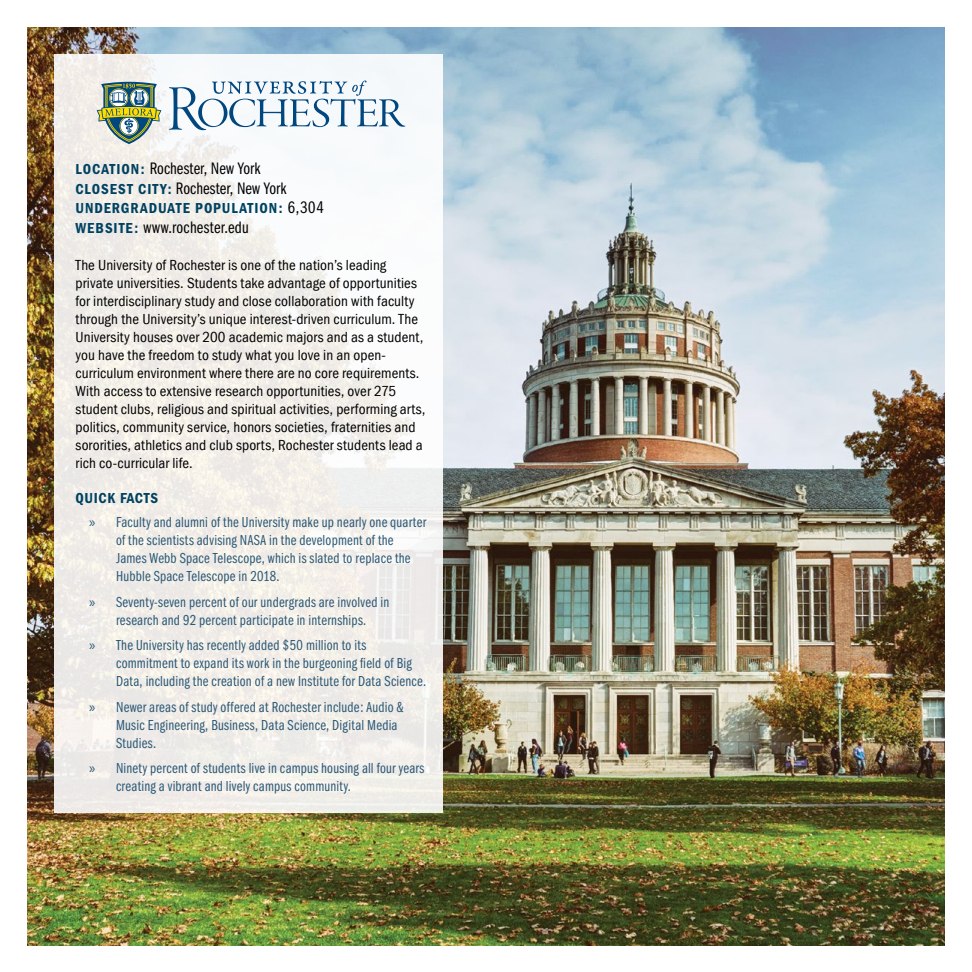
<style>
.page{position:relative;width:972px;height:972px;background:#fff}
.page>*{position:absolute;margin:0;border:0;box-sizing:border-box;transform-origin:0 0}
.t1{font:17.25px/19.5px "Franklin Gothic Book Cmpr";letter-spacing:.005em;color:#000}
.t2{font:15px/18px "Franklin Gothic Book Cmpr";letter-spacing:.015em;color:#2c5976}
.t3{font:condensed 15px/18px "Franklin Gothic";letter-spacing:.005em;color:#000}
.t4{font:600 condensed 15px "Franklin Gothic";letter-spacing:.055em;color:#004261}
.s1{font-family:"Franklin Gothic";font-weight:600;font-stretch:condensed;font-size:15px;color:#004261}
.s2{font-family:"Franklin Gothic Book Cmpr";font-weight:400;font-stretch:normal;font-size:17.25px;color:#000}
.s3{font-family:"Myriad Pro"}
</style>
<div class="page">
<img style="left:27px;top:27px;width:918px;height:918px">
<svg style="left:54px;top:54px;width:389px;height:758px;fill:#f2efe9"></svg>
<svg style="left:169px;top:81px;width:236px;height:49px"></svg>
<svg style="left:97px;top:82px;width:64px;height:62px;background:#99ab93"></svg>
<p class="t1" style="left:76px;top:159px;width:213px"><span class="s1">LOCATION:</span> Rochester, New York<br><span class="s1">CLOSEST CITY:</span> Rochester, New York</p>
<p class="t4" style="left:76px;top:199px;width:250px">UNDERGRADUATE POPULATION: <span class="s2">6,304</span></p>
<p class="t1" style="left:76px;top:217px;width:175px"><span class="s1">WEBSITE:</span> www.rochester.edu</p>
<p class="t3" style="left:76px;top:256px;width:351px">The University of Rochester is one of the nation’s leading private universities. Students take advantage of opportunities for interdisciplinary study and close collaboration with faculty through the University’s unique interest-driven curriculum. The University houses over 200 academic majors and as a student, you have the freedom to study what you love in an open&shy;curriculum environment where there are no core requirements.<br>With access to extensive research opportunities, over 275 student clubs, religious and spiritual activities, performing arts, politics, community service, honors societies, fraternities and sororities, athletics and club sports, Rochester students lead a rich co-curricular life.</p>
<p class="t4" style="left:76px;top:489px;width:84px">QUICK FACTS</p>
<p class="t2" style="left:116px;top:514px;width:312px;text-indent:-27px"><span class="s3">»</span> Faculty and alumni of the University make up nearly one quarter of the scientists advising NASA in the development of the James Webb Space Telescope, which is slated to replace the Hubble Space Telescope in 2018.</p>
<p class="t2" style="left:89px;top:593px;width:302px;text-align:center"><span class="s3">»</span> Seventy-seven percent of our undergrads are involved in research and 92 percent participate in internships.</p>
<p class="t2" style="left:116px;top:637px;width:312px;text-indent:-27px"><span class="s3">»</span> The University has recently added $50 million to its commitment to expand its work in the burgeoning field of Big<br>Data, including the creation of a new Institute for Data Science.</p>
<p class="t2" style="left:116px;top:698px;width:289px;text-indent:-27px"><span class="s3">»</span> Newer areas of study offered at Rochester include: Audio &amp;<br>Music Engineering, Business, Data Science, Digital Media<br>Studies.</p>
<p class="t2" style="left:116px;top:760px;width:310px;text-indent:-27px"><span class="s3">»</span> Ninety percent of students live in campus housing all four years creating a vibrant and lively campus community.</p>
</div>
